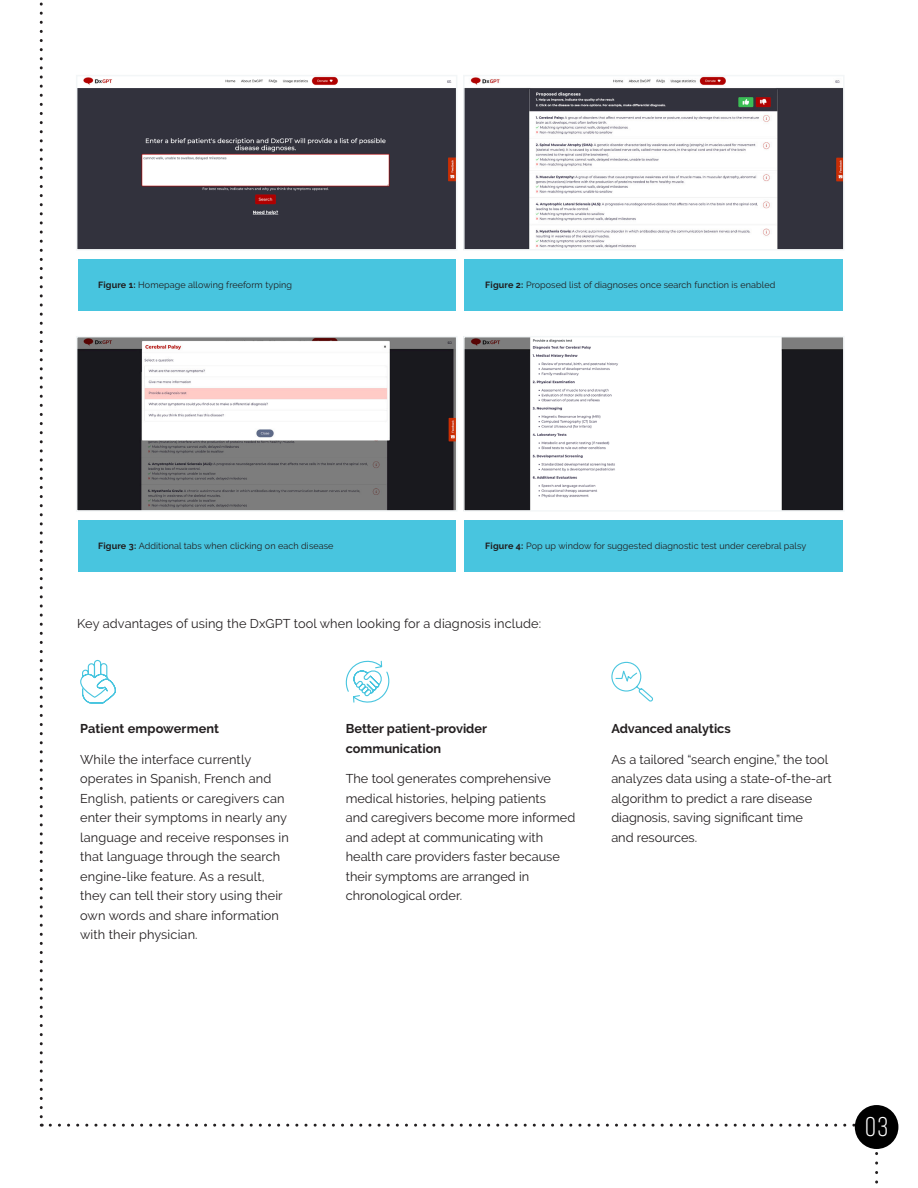
<style>
.page{position:relative;width:918px;height:1188px;background:#fff}
.page>*{position:absolute;margin:0;border:0;box-sizing:border-box;transform-origin:0 0}
.t1{font:27px "Bebas Neue Pro";color:#fff}
.t2{font:12.75px/19.5px "Raleway";color:#231f20}
.t3{font:700 12.75px/19.5px "Raleway";color:#231f20}
.t4{font:9px "Raleway";letter-spacing:.01em;color:#201d1e}
.s1{font-weight:700}
</style>
<div class="page">
<svg style="left:40px;top:2px;width:3px;height:1125px"></svg>
<svg style="left:50px;top:1124px;width:805px;height:3px"></svg>
<svg style="left:875px;top:1152px;width:3px;height:32px"></svg>
<div style="left:855px;top:1105px;width:43px;height:44px;background:#000;border-radius:50%"></div>
<div style="left:78px;top:259px;width:378px;height:52px;background:#48c5df"></div>
<div style="left:465px;top:259px;width:378px;height:52px;background:#48c5df"></div>
<img style="left:79px;top:78px;width:375px;height:170px">
<div style="left:76px;top:75px;width:381px;height:176px;border:2px solid #f3f6f7"></div>
<img style="left:466px;top:78px;width:376px;height:170px">
<div style="left:463px;top:75px;width:382px;height:176px;border:2px solid #f3f6f7"></div>
<div style="left:78px;top:520px;width:378px;height:52px;background:#48c5df"></div>
<div style="left:465px;top:520px;width:378px;height:52px;background:#48c5df"></div>
<img style="left:79px;top:339px;width:375px;height:170px">
<div style="left:76px;top:336px;width:381px;height:176px;border:2px solid #f3f6f7"></div>
<img style="left:466px;top:339px;width:376px;height:170px">
<div style="left:463px;top:336px;width:382px;height:176px;border:2px solid #f3f6f7"></div>
<svg style="left:80px;top:659px;width:36px;height:45px"></svg>
<svg style="left:345px;top:660px;width:45px;height:43px"></svg>
<svg style="left:611px;top:661px;width:42px;height:41px"></svg>
<p class="t4" style="left:98px;top:280px;width:196px"><span class="s1">Figure 1:</span> Homepage allowing freeform typing</p>
<p class="t4" style="left:485px;top:280px;width:292px"><span class="s1">Figure 2:</span> Proposed list of diagnoses once search function is enabled</p>
<p class="t4" style="left:98px;top:541px;width:237px"><span class="s1">Figure 3:</span> Additional tabs when clicking on each disease</p>
<p class="t4" style="left:485px;top:541px;width:323px"><span class="s1">Figure 4:</span> Pop up window for suggested diagnostic test under cerebral palsy</p>
<p class="t2" style="left:77px;top:613px;width:465px">Key advantages of using the DxGPT tool when looking for a diagnosis include:</p>
<p class="t3" style="left:80px;top:719px;width:140px">Patient empowerment</p>
<p class="t2" style="left:80px;top:749px;width:210px">While the interface currently operates in Spanish, French and<br>English, patients or caregivers can enter their symptoms in nearly any language and receive responses in that language through the search engine-like feature. As a result, they can tell their story using their own words and share information with their physician.</p>
<p class="t3" style="left:346px;top:719px;width:143px">Better patient-provider communication</p>
<p class="t2" style="left:346px;top:769px;width:231px">The tool generates comprehensive medical histories, helping patients<br>and caregivers become more informed and adept at communicating with health care providers faster because their symptoms are arranged in chronological order.</p>
<p class="t3" style="left:611px;top:719px;width:121px">Advanced analytics</p>
<p class="t2" style="left:611px;top:749px;width:222px">As a tailored “search engine,” the tool analyzes data using a state-of-the-art algorithm to predict a rare disease diagnosis, saving significant time<br>and resources.</p>
<p class="t1" style="left:865px;top:1112px;width:24px">03</p>
</div>
